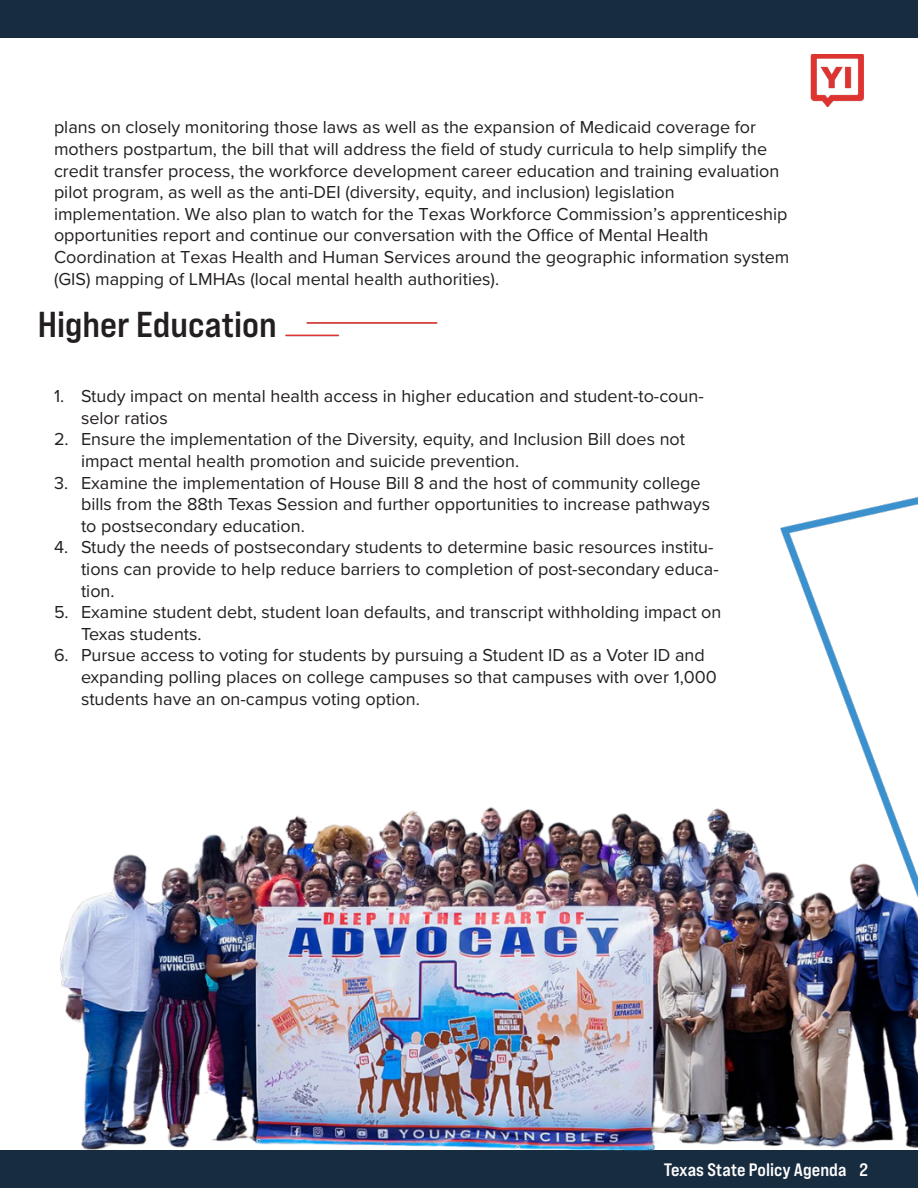
<style>
.page{position:relative;width:918px;height:1188px;background:#fff}
.page>*{position:absolute;margin:0;border:0;box-sizing:border-box;transform-origin:0 0}
.t1{font:36px "Bebas Neue Pro Exp Bd";color:#231f20}
.t2{font:18px/21.6px "Proxima Nova";color:#231f20}
.t3{font:18px "Bebas Neue Pro Exp Bd";color:#fff}
</style>
<div class="page">
<div style="left:0;top:0;width:918px;height:38px;background:#182c40"></div>
<div style="left:0;top:1150px;width:918px;height:38px;background:#182c40"></div>
<img style="left:60px;top:807px;width:858px;height:344px">
<img style="left:810px;top:54px;width:54px;height:52px">
<img style="left:770px;top:496px;width:148px;height:404px">
<img style="left:285px;top:322px;width:153px;height:15px">
<p class="t2" style="left:54px;top:116px;width:737px">plans on closely monitoring those laws as well as the expansion of Medicaid coverage for mothers postpartum, the bill that will address the field of study curricula to help simplify the credit transfer process, the workforce development career education and training evaluation pilot program, as well as the anti-DEI (diversity, equity, and inclusion) legislation implementation. We also plan to watch for the Texas Workforce Commission’s apprenticeship opportunities report and continue our conversation with the Office of Mental Health Coordination at Texas Health and Human Services around the geographic information system (GIS) mapping of LMHAs (local mental health authorities).</p>
<p class="t1" style="left:38px;top:302px;width:241px">Higher Education</p>
<p class="t2" style="left:81px;top:385px;width:624px;text-indent:-27px">1. Study impact on mental health access in higher education and student-to-coun&shy;selor ratios</p>
<p class="t2" style="left:81px;top:428px;width:606px;text-indent:-27px">2. Ensure the implementation of the Diversity, equity, and Inclusion Bill does not impact mental health promotion and suicide prevention.</p>
<p class="t2" style="left:81px;top:471px;width:631px;text-indent:-27px">3. Examine the implementation of House Bill 8 and the host of community college bills from the 88th Texas Session and further opportunities to increase pathways to postsecondary education.</p>
<p class="t2" style="left:81px;top:536px;width:639px;text-indent:-27px">4. Study the needs of postsecondary students to determine basic resources institu&shy;tions can provide to help reduce barriers to completion of post-secondary educa&shy;tion.</p>
<p class="t2" style="left:81px;top:601px;width:642px;text-indent:-27px">5. Examine student debt, student loan defaults, and transcript withholding impact on<br>Texas students.</p>
<p class="t2" style="left:81px;top:644px;width:637px;text-indent:-27px">6. Pursue access to voting for students by pursuing a Student ID as a Voter ID and expanding polling places on college campuses so that campuses with over 1,000 students have an on-campus voting option.</p>
<p class="t3" style="left:664px;top:1158px;width:206px">Texas State Policy Agenda 2</p>
</div>
